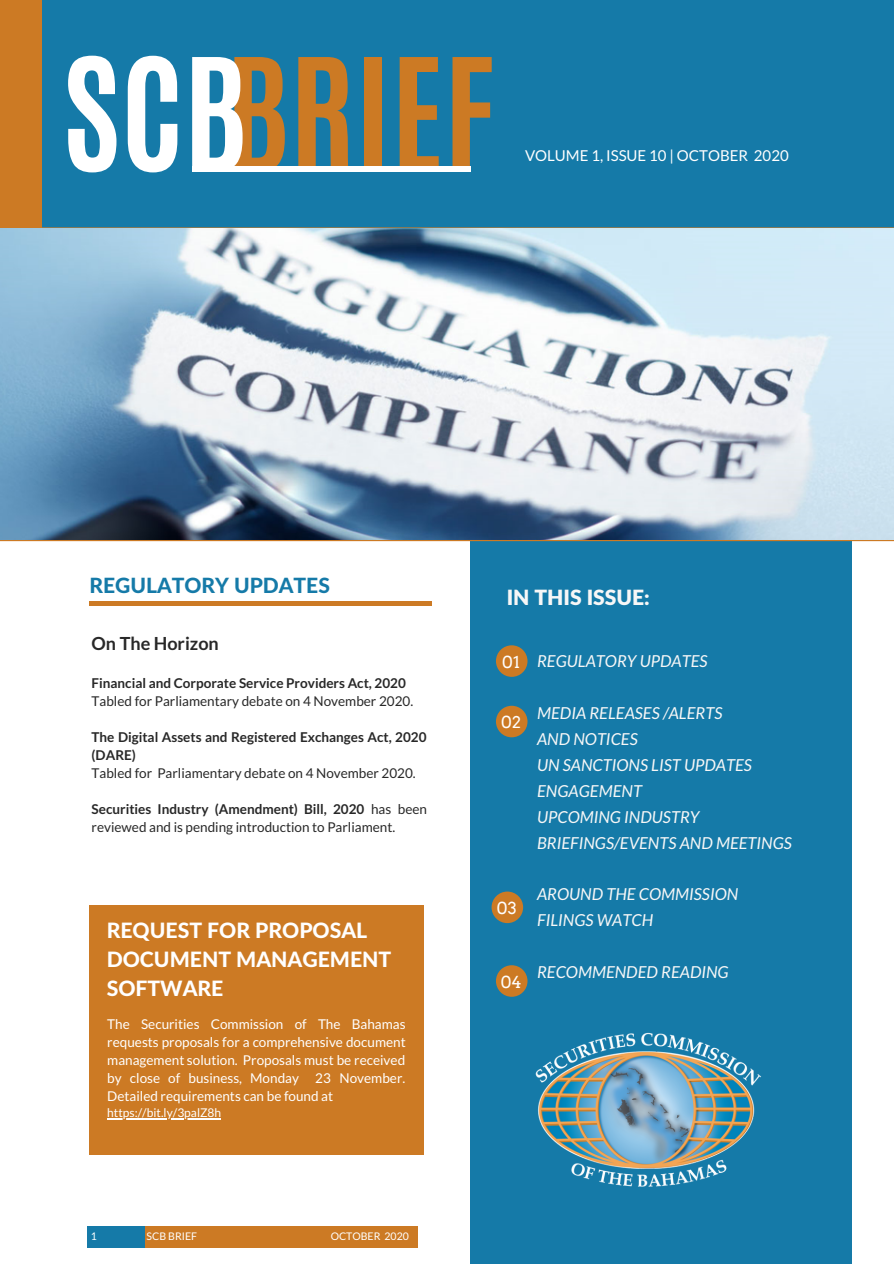
<style>
.page{position:relative;width:894px;height:1264px;background:#fff}
.page>*{position:absolute;margin:0;border:0;box-sizing:border-box;transform-origin:0 0}
.t1{font:700 132.75px "Antonio";color:#cc7a24}
.t2{font:800 21.15px/29.1px "Lato Latin";color:#fff}
.t3{font:800 21px "Lato Latin";color:#157aa8}
.t4{font:900 21px "Lato Latin";color:#f7f7f7}
.t5{font:700 18px "Lato";color:#282828}
.t6{font:italic 16.5px/26px "Lato";color:#f7f7f7}
.t7{font:16.5px "Arvo";color:#fff}
.t8{font:15px "Lato";color:#fff}
.t9{font:13.5px/18px "Lato";color:#fff;text-align:justify}
.t10{font:13.5px/18px "Lato";color:#282828}
.t11{font:700 13.5px/18px "Lato";color:#282828}
.t12{font:12px "Lato";color:#fff}
.t13{font:10.5px "Lato";color:#fff}
.s1{color:#fff}
.s2{font-weight:700}
</style>
<div class="page">
<div style="left:0;top:0;width:893px;height:229px;background:#157aa8"></div>
<svg style="left:42px;top:227px;width:851px;height:2px"></svg>
<div style="left:0;top:0;width:42px;height:229px;background:#cc7a24"></div>
<div style="left:89px;top:601px;width:343px;height:5px;background:#cc7a24"></div>
<div style="left:470px;top:540px;width:381px;height:723px;background:#157aa8"></div>
<img style="left:535px;top:1032px;width:227px;height:155px">
<div style="left:87px;top:1226px;width:93px;height:22px;background:#157aa8"></div>
<div style="left:145px;top:1226px;width:273px;height:22px;background:#cc7a24"></div>
<div style="left:496px;top:645px;width:31px;height:32px;background:#cc7a24;border-radius:50%"></div>
<div style="left:496px;top:705px;width:31px;height:32px;background:#cc7a24;border-radius:50%"></div>
<div style="left:491px;top:891px;width:32px;height:32px;background:#cc7a24;border-radius:50%"></div>
<div style="left:192px;top:166px;width:278px;height:5px;background:#fff"></div>
<svg style="left:0;top:540px;width:893px;height:8px"></svg>
<div style="left:496px;top:965px;width:31px;height:31px;background:#cc7a24;border-radius:50%"></div>
<img style="left:0;top:229px;width:893px;height:311px">
<div style="left:89px;top:904px;width:334px;height:250px;background:#cc7a24"></div>
<hr style="left:107px;top:1117px;width:114px;height:1px;background:#fff">
<h1 class="t1" style="left:62px;top:19px;width:435px"><span class="s1">SCB</span>BRIEF</h1>
<p class="t8" style="left:525px;top:147px;width:265px">VOLUME 1, ISSUE 10 | OCTOBER 2020</p>
<h3 class="t3" style="left:89px;top:576px;width:242px">REGULATORY UPDATES</h3>
<h3 class="t4" style="left:506px;top:588px;width:144px">IN THIS ISSUE:</h3>
<h3 class="t5" style="left:92px;top:632px;width:129px">On The Horizon</h3>
<p class="t11" style="left:92px;top:674px;width:316px">Financial and Corporate Service Providers Act, 2020</p>
<p class="t10" style="left:92px;top:692px;width:323px">Tabled for Parliamentary debate on 4 November 2020.</p>
<p class="t11" style="left:92px;top:728px;width:336px">The Digital Assets and Registered Exchanges Act, 2020 (DARE)</p>
<p class="t10" style="left:92px;top:764px;width:325px">Tabled for Parliamentary debate on 4 November 2020.</p>
<p class="t10" style="left:92px;top:800px;width:337px"><span class="s2">Securities Industry (Amendment) Bill, 2020</span> has been reviewed and is pending introduction to Parliament.</p>
<h2 class="t2" style="left:107px;top:916px;width:286px">REQUEST FOR PROPOSAL<br>DOCUMENT MANAGEMENT<br>SOFTWARE</h2>
<p class="t9" style="left:107px;top:1014px;width:300px">The Securities Commission of The Bahamas requests proposals for a comprehensive document management solution. Proposals must be received by close of business, Monday 23 November.<br>Detailed requirements can be found at</p>
<p class="t12" style="left:107px;top:1105px;width:115px">https://bit.ly/3palZ8h</p>
<p class="t13" style="left:91px;top:1229px;width:8px">1</p>
<p class="t13" style="left:147px;top:1229px;width:52px">SCB BRIEF</p>
<p class="t13" style="left:330px;top:1229px;width:80px">OCTOBER 2020</p>
<p class="t7" style="left:502px;top:652px;width:19px">01</p>
<p class="t7" style="left:501px;top:712px;width:21px">02</p>
<p class="t7" style="left:497px;top:898px;width:21px">03</p>
<p class="t7" style="left:500px;top:971px;width:22px">04</p>
<p class="t6" style="left:537px;top:648px;width:172px">REGULATORY UPDATES</p>
<p class="t6" style="left:537px;top:699px;width:256px">MEDIA RELEASES /ALERTS<br>AND NOTICES<br>UN SANCTIONS LIST UPDATES<br>ENGAGEMENT<br>UPCOMING INDUSTRY<br>BRIEFINGS/EVENTS AND MEETINGS</p>
<p class="t6" style="left:537px;top:881px;width:202px">AROUND THE COMMISSION<br>FILINGS WATCH</p>
<p class="t6" style="left:537px;top:958px;width:193px">RECOMMENDED READING</p>
</div>
